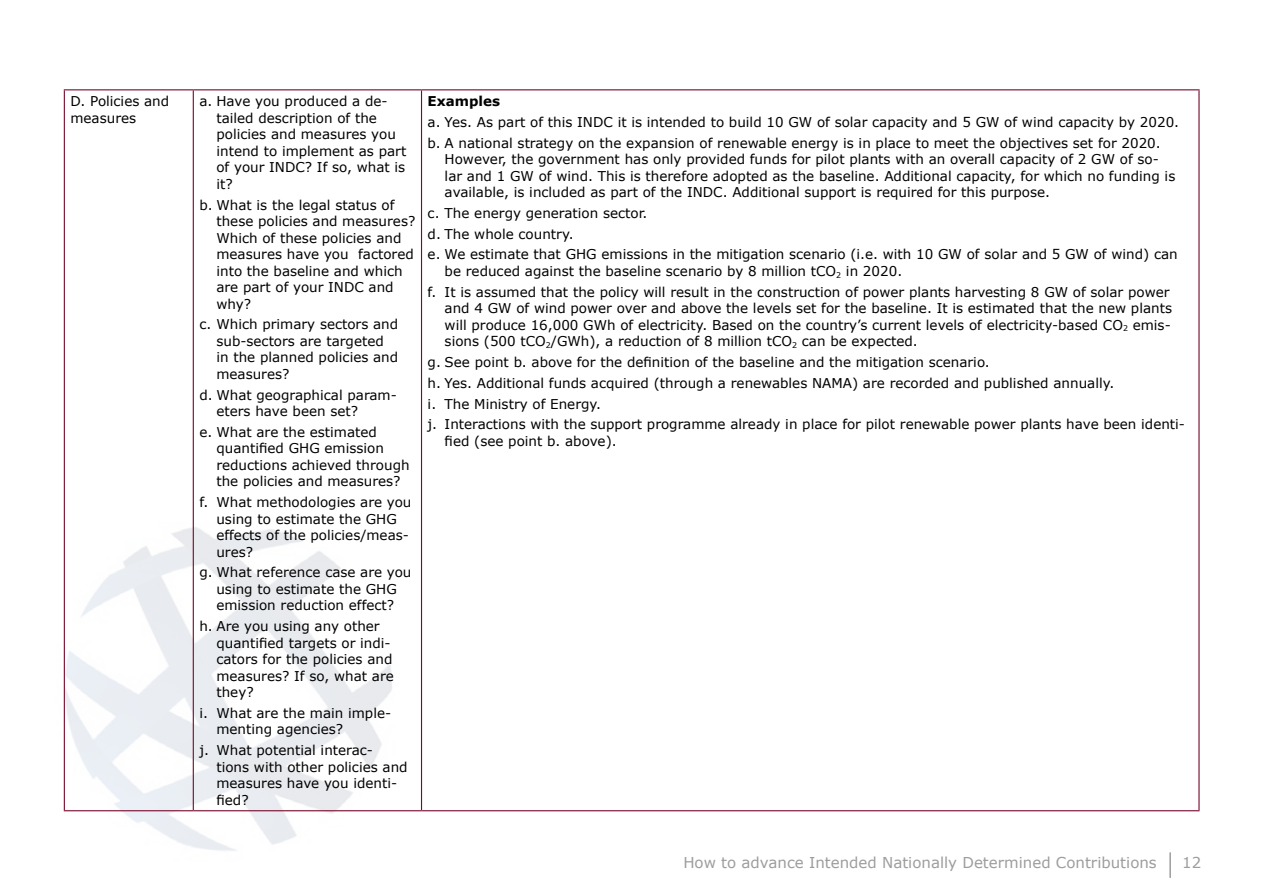
<style>
.page{position:relative;width:1263px;height:893px;background:#fff}
.page>*{position:absolute;margin:0;border:0;box-sizing:border-box;transform-origin:0 0}
.t1{font:15px "Verdana";color:#9d9d9c}
.t2{font:13.5px/16.5px "Verdana";color:#000}
.t3{font:700 13.5px "Verdana";color:#000}
</style>
<div class="page">
<hr style="left:1169px;top:852px;width:2px;height:26px;background:#9d9d9c">
<img style="left:63px;top:438px;width:422px;height:413px">
<hr style="left:64px;top:89px;width:129px;height:1px;background:#770b2c">
<hr style="left:64px;top:90px;width:1px;height:720px;background:#770b2c">
<hr style="left:193px;top:89px;width:228px;height:1px;background:#770b2c">
<hr style="left:193px;top:90px;width:1px;height:720px;background:#770b2c">
<hr style="left:421px;top:89px;width:778px;height:1px;background:#770b2c">
<hr style="left:421px;top:90px;width:1px;height:720px;background:#770b2c">
<hr style="left:1198px;top:90px;width:1px;height:720px;background:#770b2c">
<hr style="left:64px;top:810px;width:129px;height:1px;background:#770b2c">
<hr style="left:193px;top:810px;width:228px;height:1px;background:#770b2c">
<hr style="left:421px;top:810px;width:778px;height:1px;background:#770b2c">
<p class="t2" style="left:70px;top:93px;width:100px">D. Policies and measures</p>
<p class="t2" style="left:216px;top:93px;width:191px;text-indent:-17px">a. Have you produced a de&shy;tailed description of the policies and measures you intend to implement as part of your INDC? If so, what is it?</p>
<p class="t2" style="left:216px;top:196px;width:200px;text-indent:-17px">b. What is the legal status of these policies and measures?<br>Which of these policies and measures have you factored into the baseline and which are part of your INDC and why?</p>
<p class="t2" style="left:216px;top:316px;width:183px;text-indent:-17px">c. Which primary sectors and sub-sectors are targeted in the planned policies and measures?</p>
<p class="t2" style="left:216px;top:386px;width:182px;text-indent:-17px">d. What geographical param&shy;eters have been set?</p>
<p class="t2" style="left:216px;top:423px;width:195px;text-indent:-17px">e. What are the estimated quantified GHG emission reductions achieved through the policies and measures?</p>
<p class="t2" style="left:216px;top:494px;width:197px;text-indent:-17px">f. What methodologies are you using to estimate the GHG effects of the policies/meas&shy;ures?</p>
<p class="t2" style="left:199px;top:564px;width:214px;text-align:center">g. What reference case are you using to estimate the GHG emission reduction effect?</p>
<p class="t2" style="left:216px;top:618px;width:179px;text-indent:-17px">h. Are you using any other quantified targets or indi&shy;cators for the policies and measures? If so, what are they?</p>
<p class="t2" style="left:216px;top:704px;width:176px;text-indent:-17px">i. What are the main imple&shy;menting agencies?</p>
<p class="t2" style="left:216px;top:742px;width:193px;text-indent:-17px">j. What potential interac&shy;tions with other policies and measures have you identi&shy;fied?</p>
<p class="t3" style="left:428px;top:92px;width:74px">Examples</p>
<p class="t2" style="left:428px;top:112px;width:753px;line-height:20.7px">a. Yes. As part of this INDC it is intended to build 10 GW of solar capacity and 5 GW of wind capacity by 2020. b. A national strategy on the expansion of renewable energy is in place to meet the objectives set for 2020.</p>
<p class="t2" style="left:445px;top:151px;width:732px">However, the government has only provided funds for pilot plants with an overall capacity of 2 GW of so&shy;lar and 1 GW of wind. This is therefore adopted as the baseline. Additional capacity, for which no funding is available, is included as part of the INDC. Additional support is required for this purpose.</p>
<p class="t2" style="left:428px;top:203px;width:751px;line-height:20.7px">c. The energy generation sector.<br>d. The whole country.<br>e. We estimate that GHG emissions in the mitigation scenario (i.e. with 10 GW of solar and 5 GW of wind) can</p>
<p class="t2" style="left:428px;top:260px;width:743px;line-height:20.9px;text-indent:17px">be reduced against the baseline scenario by 8 million tCO<sub>2</sub> in 2020.<br>f. It is assumed that the policy will result in the construction of power plants harvesting 8 GW of solar power</p>
<p class="t2" style="left:445px;top:300px;width:729px;text-align:justify">and 4 GW of wind power over and above the levels set for the baseline. It is estimated that the new plants will produce 16,000 GWh of electricity. Based on the country’s current levels of electricity-based CO<sub>2</sub> emis&shy;sions (500 tCO<sub>2</sub>/GWh), a reduction of 8 million tCO<sub>2</sub> can be expected.</p>
<p class="t2" style="left:428px;top:352px;width:759px;line-height:20.7px">g. See point b. above for the definition of the baseline and the mitigation scenario.<br>h. Yes. Additional funds acquired (through a renewables NAMA) are recorded and published annually.<br>i. The Ministry of Energy.<br>j. Interactions with the support programme already in place for pilot renewable power plants have been identi-</p>
<p class="t2" style="left:445px;top:433px;width:174px">fied (see point b. above).</p>
<p class="t1" style="left:683px;top:852px;width:475px">How to advance Intended Nationally Determined Contributions</p>
<p class="t1" style="left:1182px;top:852px;width:21px">12</p>
</div>
